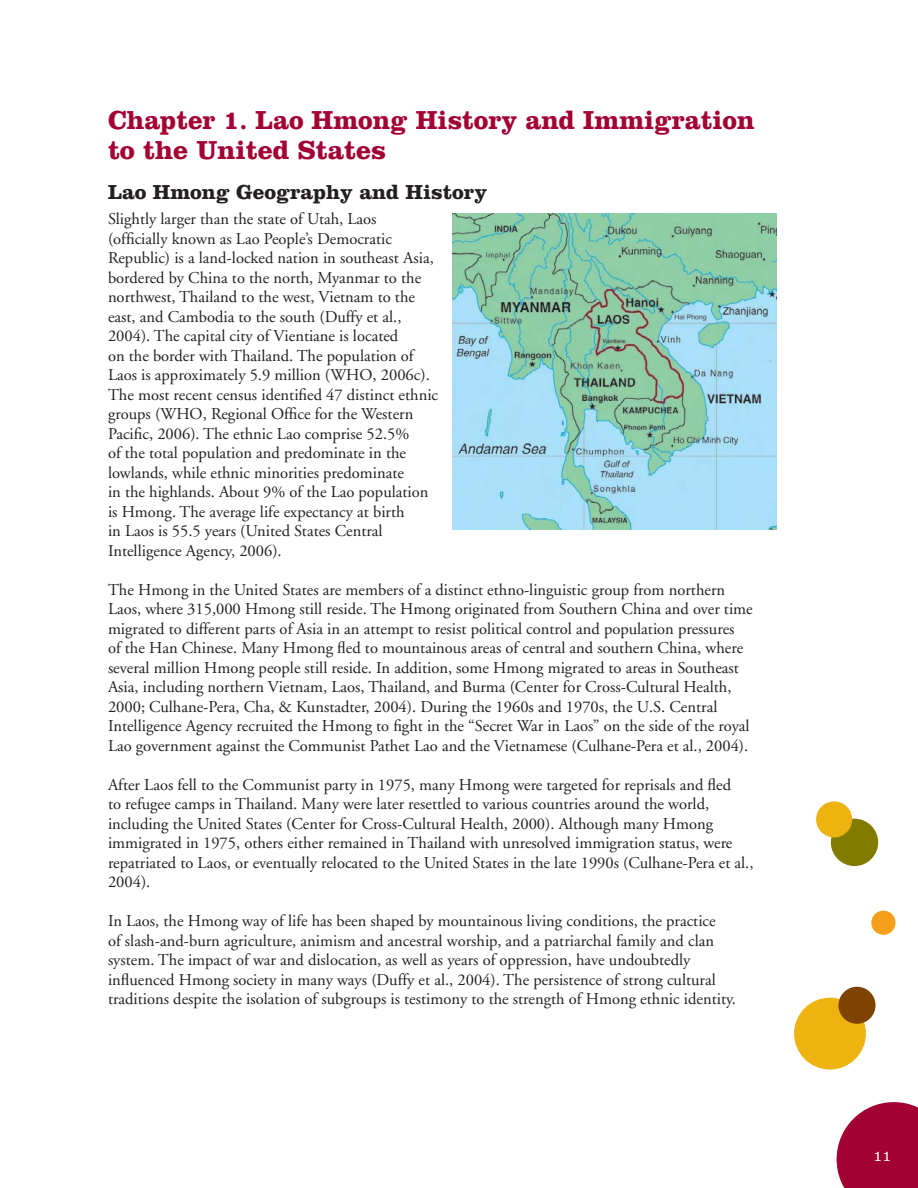
<style>
.page{position:relative;width:918px;height:1188px;background:#fff}
.page>*{position:absolute;margin:0;border:0;box-sizing:border-box;transform-origin:0 0}
.t1{font:700 27px/30px "Clarendon";color:#a30134}
.t2{font:700 21px "Clarendon";color:#231f20}
.t3{font:16.5px/19.5px "Adobe Garamond";color:#231f20}
.t4{font:300 15px "Clarendon";color:#fff}
</style>
<div class="page">
<svg style="left:837px;top:1102px;width:81px;height:86px;background:#ad1d4b"></svg>
<img style="left:453px;top:213px;width:324px;height:316px">
<div style="left:831px;top:819px;width:47px;height:47px;background:#817c00;border-radius:50%"></div>
<div style="left:816px;top:801px;width:36px;height:36px;background:#eeb211;border-radius:50%"></div>
<div style="left:871px;top:911px;width:25px;height:24px;background:#f59f1a;border-radius:50%"></div>
<div style="left:794px;top:998px;width:72px;height:72px;background:#eeb211;border-radius:50%"></div>
<div style="left:838px;top:987px;width:38px;height:37px;background:#7e4300;border-radius:50%"></div>
<h1 class="t1" style="left:108px;top:108px;width:648px">Chapter 1. Lao Hmong History and Immigration to the United States</h1>
<h2 class="t2" style="left:108px;top:185px;width:381px">Lao Hmong Geography and History</h2>
<p class="t3" style="left:108px;top:211px;width:332px">Slightly larger than the state of Utah, Laos (officially known as Lao People’s Democratic Republic) is a land-locked nation in southeast Asia, bordered by China to the north, Myanmar to the northwest, Thailand to the west, Vietnam to the east, and Cambodia to the south (Duffy et al., 2004). The capital city of Vientiane is located<br>on the border with Thailand. The population of Laos is approximately 5.9 million (WHO, 2006c).<br>The most recent census identified 47 distinct ethnic groups (WHO, Regional Office for the Western Pacific, 2006). The ethnic Lao comprise 52.5%<br>of the total population and predominate in the lowlands, while ethnic minorities predominate<br>in the highlands. About 9% of the Lao population is Hmong. The average life expectancy at birth<br>in Laos is 55.5 years (United States Central Intelligence Agency, 2006).</p>
<p class="t3" style="left:108px;top:581px;width:646px">The Hmong in the United States are members of a distinct ethno-linguistic group from northern Laos, where 315,000 Hmong still reside. The Hmong originated from Southern China and over time migrated to different parts of Asia in an attempt to resist political control and population pressures<br>of the Han Chinese. Many Hmong fled to mountainous areas of central and southern China, where several million Hmong people still reside. In addition, some Hmong migrated to areas in Southeast Asia, including northern Vietnam, Laos, Thailand, and Burma (Center for Cross-Cultural Health, 2000; Culhane-Pera, Cha, &amp; Kunstadter, 2004). During the 1960s and 1970s, the U.S. Central Intelligence Agency recruited the Hmong to fight in the “Secret War in Laos” on the side of the royal Lao government against the Communist Pathet Lao and the Vietnamese (Culhane-Pera et al., 2004).</p>
<p class="t3" style="left:108px;top:776px;width:647px">After Laos fell to the Communist party in 1975, many Hmong were targeted for reprisals and fled<br>to refugee camps in Thailand. Many were later resettled to various countries around the world, including the United States (Center for Cross-Cultural Health, 2000). Although many Hmong immigrated in 1975, others either remained in Thailand with unresolved immigration status, were repatriated to Laos, or eventually relocated to the United States in the late 1990s (Culhane-Pera et al., 2004).</p>
<p class="t3" style="left:108px;top:913px;width:630px">In Laos, the Hmong way of life has been shaped by mountainous living conditions, the practice<br>of slash-and-burn agriculture, animism and ancestral worship, and a patriarchal family and clan system. The impact of war and dislocation, as well as years of oppression, have undoubtedly influenced Hmong society in many ways (Duffy et al., 2004). The persistence of strong cultural traditions despite the isolation of subgroups is testimony to the strength of Hmong ethnic identity.</p>
<p class="t4" style="left:873px;top:1151px;width:20px">11</p>
</div>
